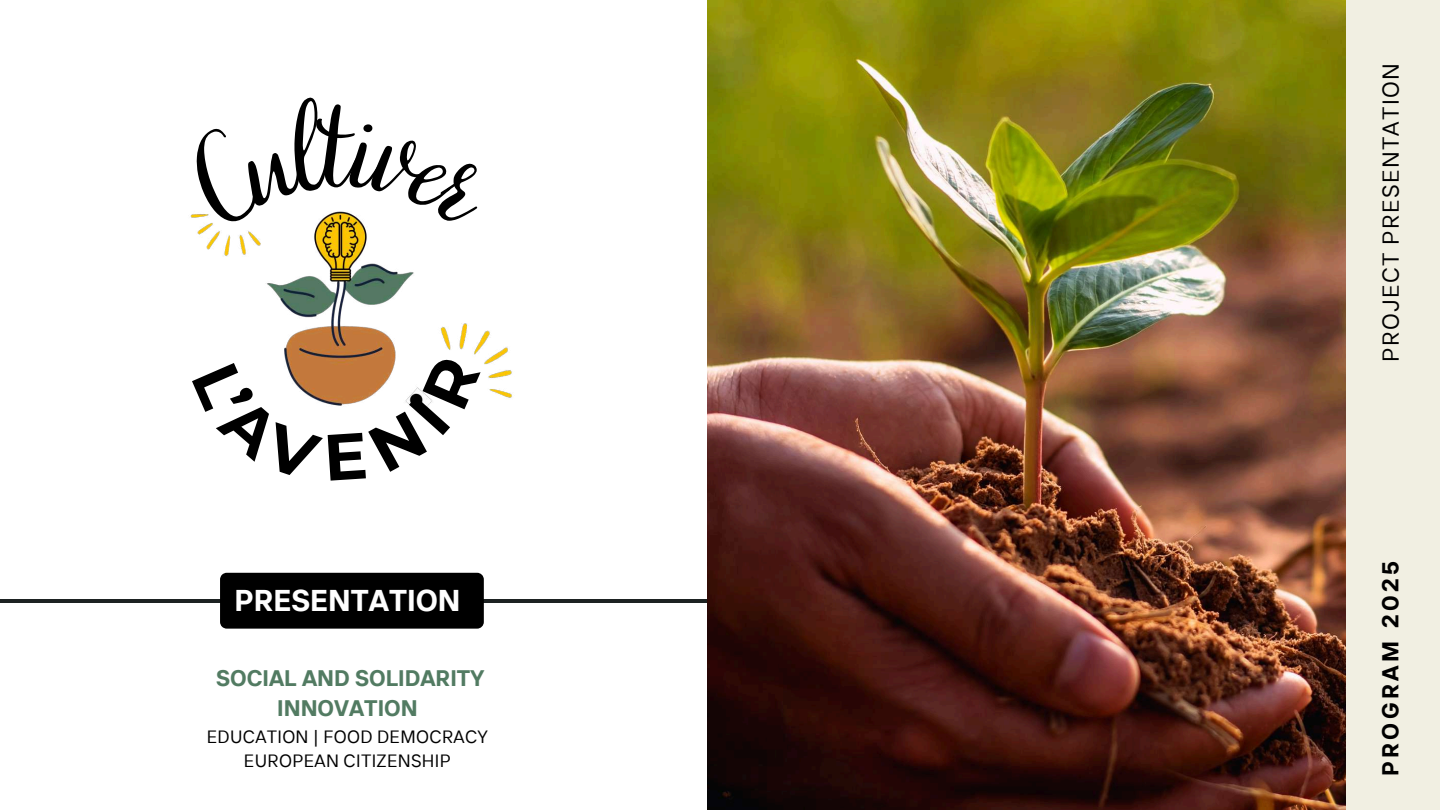
<style>
.page{position:relative;width:1440px;height:810px;background:#fff}
.page>*{position:absolute;margin:0;border:0;box-sizing:border-box;transform-origin:0 0}
.t1{font:700 30px "TT Interphases";color:#fefefe}
.t2{font:23px "TT Interphases";letter-spacing:.06em;color:#000}
.t3{font:700 23px "TT Interphases";letter-spacing:.15em;color:#000}
.t4{font:700 22.5px/30.8px "TT Interphases";color:#527b62;text-align:center}
.t5{font:17.8px/24px "TT Interphases";letter-spacing:.02em;color:#000;text-align:center}
</style>
<div class="page">
<div style="left:1345px;top:0;width:95px;height:810px;background:#f1efe2"></div>
<img style="left:707px;top:0;width:638px;height:810px">
<hr style="left:0;top:599px;width:707px;height:4px;background:#1d2222">
<div style="left:220px;top:573px;width:264px;height:56px;background:#000"></div>
<img style="left:197px;top:231px;width:315px;height:167px">
<svg style="left:190px;top:211px;width:176px;height:20px"></svg>
<svg style="left:197px;top:354px;width:284px;height:61px"></svg>
<h1 class="t1" style="left:234px;top:581px;width:228px">PRESENTATION</h1>
<p class="t4" style="left:216px;top:662px;width:269px">SOCIAL AND SOLIDARITY<br>INNOVATION</p>
<p class="t5" style="left:207px;top:724px;width:283px">EDUCATION | FOOD DEMOCRACY<br>EUROPEAN CITIZENSHIP</p>
<p class="t2" style="left:1376px;top:362px;width:300px;rotate:-90deg">PROJECT PRESENTATION</p>
<p class="t3" style="left:1376px;top:776px;width:216px;rotate:-90deg">PROGRAM 2025</p>
</div>
